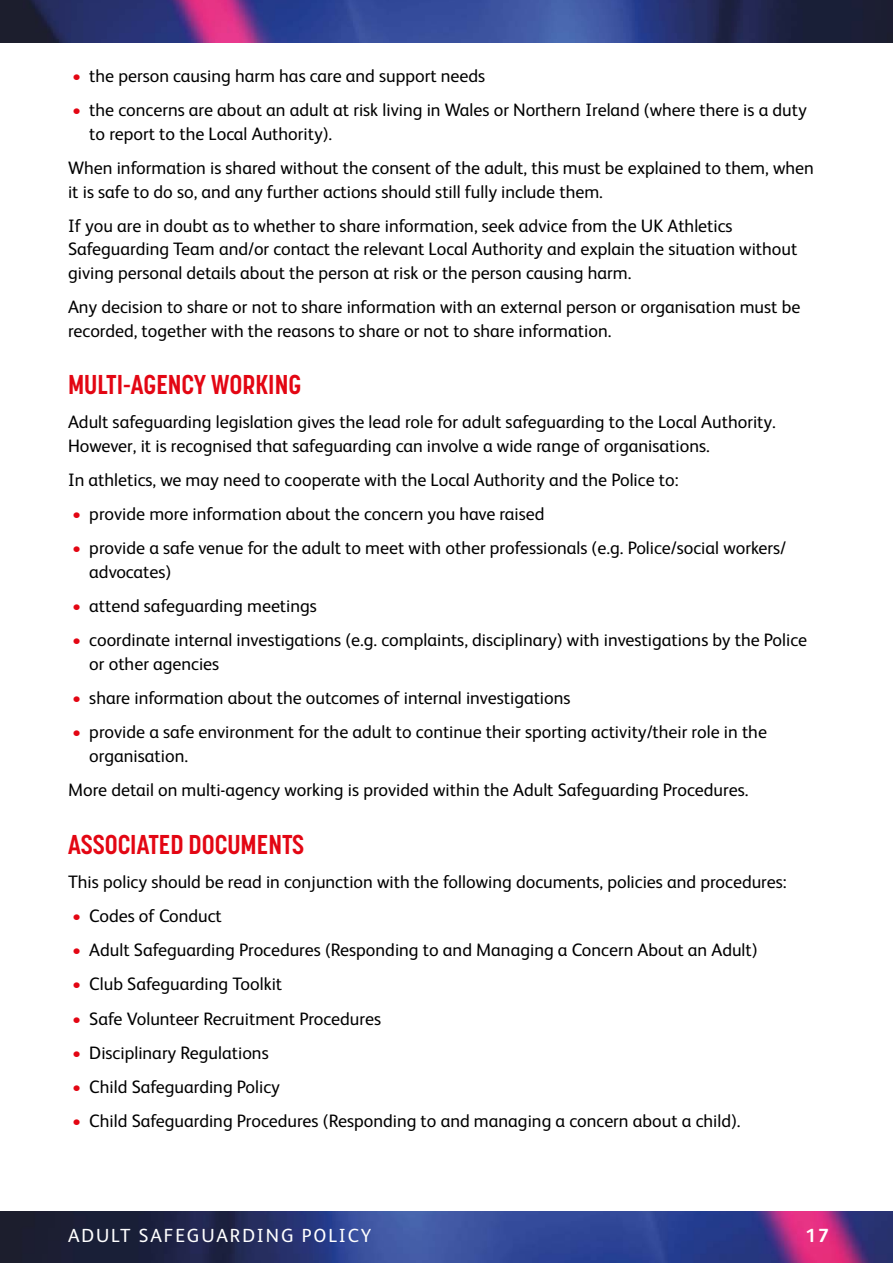
<style>
.page{position:relative;width:893px;height:1263px;background:#fff}
.page>*{position:absolute;margin:0;border:0;box-sizing:border-box;transform-origin:0 0}
.sub_section_head{font:700 27px "Korolev Condensed";color:#e30613}
.t1{font:19.05px "FS Albert";letter-spacing:.1em;color:#fff}
.t2{font:700 19.05px "FS Albert";color:#fff}
.safe-main{font:18px/23.5px "FS Albert";color:#000}
.s1{color:#e30613}
</style>
<div class="page">
<img style="left:0;top:1211px;width:893px;height:52px">
<img style="left:0;top:0;width:893px;height:43px">
<p class="safe-main" style="left:72px;top:64px;width:415px"><span class="s1">•</span> the person causing harm has care and support needs</p>
<p class="safe-main" style="left:89px;top:98px;width:719px;text-indent:-17px"><span class="s1">•</span> the concerns are about an adult at risk living in Wales or Northern Ireland (where there is a duty to report to the Local Authority).</p>
<p class="safe-main" style="left:68px;top:156px;width:747px">When information is shared without the consent of the adult, this must be explained to them, when it is safe to do so, and any further actions should still fully include them.</p>
<p class="safe-main" style="left:68px;top:214px;width:731px">If you are in doubt as to whether to share information, seek advice from the UK Athletics<br>Safeguarding Team and/or contact the relevant Local Authority and explain the situation without giving personal details about the person at risk or the person causing harm.</p>
<p class="safe-main" style="left:68px;top:295px;width:734px">Any decision to share or not to share information with an external person or organisation must be recorded, together with the reasons to share or not to share information.</p>
<p class="sub_section_head" style="left:68px;top:369px;width:235px">MULTI-AGENCY WORKING</p>
<p class="safe-main" style="left:68px;top:410px;width:709px">Adult safeguarding legislation gives the lead role for adult safeguarding to the Local Authority.<br>However, it is recognised that safeguarding can involve a wide range of organisations.</p>
<p class="safe-main" style="left:68px;top:468px;width:612px">In athletics, we may need to cooperate with the Local Authority and the Police to:</p>
<p class="safe-main" style="left:72px;top:502px;width:474px"><span class="s1">•</span> provide more information about the concern you have raised</p>
<p class="safe-main" style="left:89px;top:536px;width:698px;text-indent:-17px"><span class="s1">•</span> provide a safe venue for the adult to meet with other professionals (e.g. Police/social workers/ advocates)</p>
<p class="safe-main" style="left:72px;top:594px;width:246px"><span class="s1">•</span> attend safeguarding meetings</p>
<p class="safe-main" style="left:89px;top:628px;width:719px;text-indent:-17px"><span class="s1">•</span> coordinate internal investigations (e.g. complaints, disciplinary) with investigations by the Police or other agencies</p>
<p class="safe-main" style="left:72px;top:686px;width:500px"><span class="s1">•</span> share information about the outcomes of internal investigations</p>
<p class="safe-main" style="left:89px;top:720px;width:679px;text-indent:-17px"><span class="s1">•</span> provide a safe environment for the adult to continue their sporting activity/their role in the organisation.</p>
<p class="safe-main" style="left:68px;top:778px;width:682px">More detail on multi-agency working is provided within the Adult Safeguarding Procedures.</p>
<p class="sub_section_head" style="left:68px;top:828px;width:238px">ASSOCIATED DOCUMENTS</p>
<p class="safe-main" style="left:68px;top:870px;width:720px">This policy should be read in conjunction with the following documents, policies and procedures:</p>
<p class="safe-main" style="left:72px;top:904px;width:151px"><span class="s1">•</span> Codes of Conduct</p>
<p class="safe-main" style="left:72px;top:938px;width:687px"><span class="s1">•</span> Adult Safeguarding Procedures (Responding to and Managing a Concern About an Adult)</p>
<p class="safe-main" style="left:72px;top:972px;width:211px"><span class="s1">•</span> Club Safeguarding Toolkit</p>
<p class="safe-main" style="left:72px;top:1006px;width:310px"><span class="s1">•</span> Safe Volunteer Recruitment Procedures</p>
<p class="safe-main" style="left:72px;top:1041px;width:198px"><span class="s1">•</span> Disciplinary Regulations</p>
<p class="safe-main" style="left:72px;top:1075px;width:209px"><span class="s1">•</span> Child Safeguarding Policy</p>
<p class="safe-main" style="left:72px;top:1109px;width:670px"><span class="s1">•</span> Child Safeguarding Procedures (Responding to and managing a concern about a child).</p>
<p class="t1" style="left:68px;top:1224px;width:305px">ADULT SAFEGUARDING POLICY</p>
<p class="t2" style="left:805px;top:1224px;width:25px">17</p>
</div>
